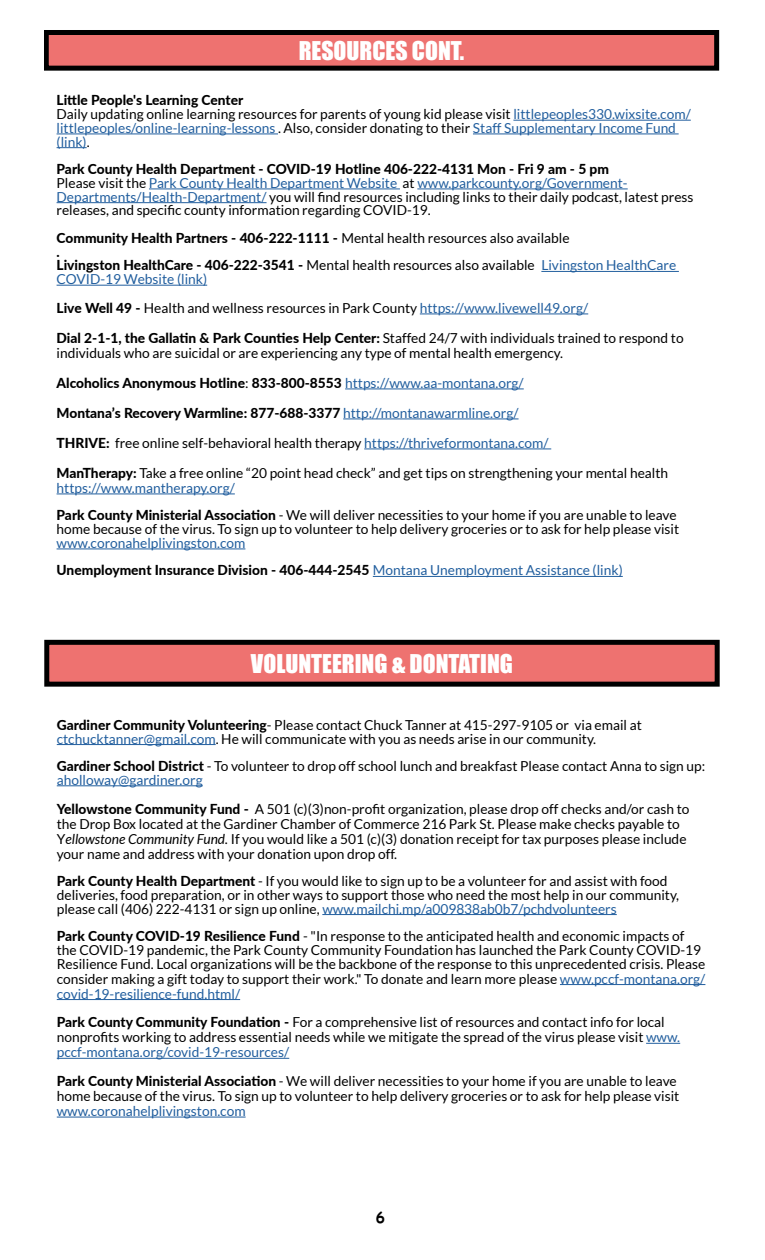
<style>
.page{position:relative;width:765px;height:1260px;background:#fff}
.page>*{position:absolute;margin:0;border:0;box-sizing:border-box;transform-origin:0 0}
.t1{font:23.75px "Impact";color:#fff}
.t2{font:700 15px "Comic Sans MS";color:#000}
.t3{font:13.75px/13.8px "Lato";color:#000}
.t4{font:13.75px/13.8px "Lato";color:#215e9e}
.t5{font:800 13.75px/13.8px "Lato";color:#000}
.s1{font-weight:800;color:#000}
.s2{color:#000}
.s3{font-weight:800}
.s4{color:#215e9e}
.s5{font-weight:400}
.s6{font-weight:400;color:#215e9e}
.s7{font-style:italic}
</style>
<div class="page">
<hr style="left:513px;top:120px;width:178px;height:1px;background:#215e9e">
<hr style="left:57px;top:134px;width:221px;height:1px;background:#215e9e">
<hr style="left:473px;top:134px;width:206px;height:1px;background:#215e9e">
<hr style="left:57px;top:147px;width:30px;height:1px;background:#215e9e">
<hr style="left:149px;top:189px;width:251px;height:1px;background:#215e9e">
<hr style="left:417px;top:189px;width:211px;height:1px;background:#215e9e">
<hr style="left:57px;top:202px;width:210px;height:1px;background:#215e9e">
<hr style="left:541px;top:271px;width:138px;height:1px;background:#215e9e">
<hr style="left:57px;top:285px;width:150px;height:1px;background:#215e9e">
<hr style="left:420px;top:314px;width:168px;height:1px;background:#215e9e">
<hr style="left:345px;top:389px;width:179px;height:1px;background:#215e9e">
<hr style="left:343px;top:419px;width:176px;height:1px;background:#215e9e">
<hr style="left:364px;top:449px;width:187px;height:1px;background:#215e9e">
<hr style="left:57px;top:494px;width:178px;height:1px;background:#215e9e">
<hr style="left:57px;top:549px;width:188px;height:1px;background:#215e9e">
<hr style="left:373px;top:576px;width:250px;height:1px;background:#215e9e">
<svg style="left:45px;top:30px;width:674px;height:41px;background:#b15654"></svg>
<div style="left:47px;top:642px;width:670px;height:42px;background:#ee7270"></div>
<div style="left:45px;top:640px;width:675px;height:47px;border:5px solid #000"></div>
<hr style="left:57px;top:744px;width:159px;height:1px;background:#215e9e">
<hr style="left:57px;top:785px;width:146px;height:1px;background:#215e9e">
<hr style="left:322px;top:914px;width:295px;height:1px;background:#215e9e">
<hr style="left:560px;top:984px;width:145px;height:1px;background:#215e9e">
<hr style="left:57px;top:999px;width:183px;height:1px;background:#215e9e">
<hr style="left:646px;top:1043px;width:34px;height:1px;background:#215e9e">
<hr style="left:57px;top:1058px;width:232px;height:1px;background:#215e9e">
<hr style="left:57px;top:1117px;width:189px;height:1px;background:#215e9e">
<h1 class="t1" style="left:299px;top:32px;width:167px">RESOURCES CONT.</h1>
<p class="t4" style="left:57px;top:94px;width:636px"><span class="s1">Little People's Learning Center<br></span><span class="s2">Daily updating online learning resources for parents of young kid please visit</span> littlepeoples330.wixsite.com/ littlepeoples/online-learning-lessons <span class="s2">. Also, consider donating to their</span> Staff Supplementary Income Fund (link)<span class="s2">.</span></p>
<p class="t3" style="left:57px;top:162px;width:638px"><span class="s3">Park County Health Department - COVID-19 Hotline 406-222-4131 Mon - Fri 9 am - 5 pm<br></span>Please visit the <span class="s4">Park County Health Department Website</span> at <span class="s4">www.parkcounty.org/Government-Departments/Health-Department/</span> you will find resources including links to their daily podcast, latest press releases, and specific county information regarding COVID-19.</p>
<p class="t5" style="left:57px;top:230px;width:621px">Community Health Partners - 406-222-1111 - <span class="s5">Mental health resources also available<br></span>.<br>Livingston HealthCare - 406-222-3541 - <span class="s5">Mental health resources also available</span> <span class="s6">Livingston HealthCare COVID-19 Website (link)</span></p>
<p class="t3" style="left:57px;top:293px;width:629px;line-height:30px"><span class="s3">Live Well 49 -</span> Health and wellness resources in Park County <span class="s4">https://www.livewell49.org/<br></span><span class="s3">Dial 2-1-1, the Gallatin &amp; Park Counties Help Center:</span> Staffed 24/7 with individuals trained to respond to</p>
<p class="t3" style="left:57px;top:338px;width:613px;line-height:30px">individuals who are suicidal or are experiencing any type of mental health emergency.<br><span class="s3">Alcoholics Anonymous Hotline</span>: <span class="s3">833-800-8553</span> <span class="s4">https://www.aa-montana.org/<br></span><span class="s3">Montana’s Recovery Warmline: 877-688-3377</span> <span class="s4">http://montanawarmline.org/<br></span><span class="s3">THRIVE:</span> free online self-behavioral health therapy <span class="s4">https://thriveformontana.com/<br></span><span class="s3">ManTherapy:</span> Take a free online “20 point head check” and get tips on strengthening your mental health</p>
<p class="t3" style="left:57px;top:474px;width:622px;line-height:27.5px"><span class="s4">https://www.mantherapy.org/<br></span><span class="s3">Park County Ministerial Association</span> - We will deliver necessities to your home if you are unable to leave</p>
<p class="t3" style="left:57px;top:522px;width:624px">home because of the virus. To sign up to volunteer to help delivery groceries or to ask for help please visit</p>
<p class="t4" style="left:57px;top:529px;width:568px;line-height:27.5px">www.coronahelplivingston.com<br><span class="s1">Unemployment Insurance Division - 406-444-2545</span> Montana Unemployment Assistance (link)</p>
<h1 class="t1" style="left:251px;top:645px;width:264px">VOLUNTEERING &amp; DONTATING</h1>
<p class="t3" style="left:57px;top:718px;width:587px"><span class="s3">Gardiner Community Volunteering</span>- Please contact Chuck Tanner at 415-297-9105 or via email at <span class="s4">ctchucktanner@gmail.com</span>. He will communicate with you as needs arise in our community.</p>
<p class="t3" style="left:57px;top:759px;width:650px"><span class="s3">Gardiner School District</span> - To volunteer to drop off school lunch and breakfast Please contact Anna to sign up: <span class="s4">aholloway@gardiner.org</span></p>
<p class="t3" style="left:57px;top:801px;width:634px;line-height:15px"><span class="s3">Yellowstone Community Fund -</span> A 501 (c)(3)non-profit organization, please drop off checks and/or cash to the Drop Box located at the Gardiner Chamber of Commerce 216 Park St. Please make checks payable to Y<span class="s7">ellowstone Community Fund.</span> If you would like a 501 (c)(3) donation receipt for tax purposes please include your name and address with your donation upon drop off.</p>
<p class="t3" style="left:57px;top:874px;width:624px"><span class="s3">Park County Health Department</span> - If you would like to sign up to be a volunteer for and assist with food deliveries, food preparation, or in other ways to support those who need the most help in our community, please call (406) 222-4131 or sign up online, <span class="s4">www.mailchi.mp/a009838ab0b7/pchdvolunteers</span></p>
<p class="t3" style="left:57px;top:929px;width:650px"><span class="s3">Park County COVID-19 Resilience Fund</span> - "In response to the anticipated health and economic impacts of the COVID-19 pandemic, the Park County Community Foundation has launched the Park County COVID-19<br>Resilience Fund. Local organizations will be the backbone of the response to this unprecedented crisis. Please</p>
<p class="t3" style="left:57px;top:971px;width:650px;line-height:15px">consider making a gift today to support their work." To donate and learn more please <span class="s4">www.pccf-montana.org/ covid-19-resilience-fund.html/</span></p>
<p class="t3" style="left:57px;top:1015px;width:625px;line-height:15px"><span class="s3">Park County Community Foundation -</span> For a comprehensive list of resources and contact info for local nonprofits working to address essential needs while we mitigate the spread of the virus please visit <span class="s4">www. pccf-montana.org/covid-19-resources/</span></p>
<p class="t3" style="left:57px;top:1074px;width:624px;line-height:15px"><span class="s3">Park County Ministerial Association</span> - We will deliver necessities to your home if you are unable to leave home because of the virus. To sign up to volunteer to help delivery groceries or to ask for help please visit</p>
<p class="t4" style="left:57px;top:1104px;width:190px">www.coronahelplivingston.com</p>
<p class="t2" style="left:376px;top:1207px;width:11px">6</p>
</div>
